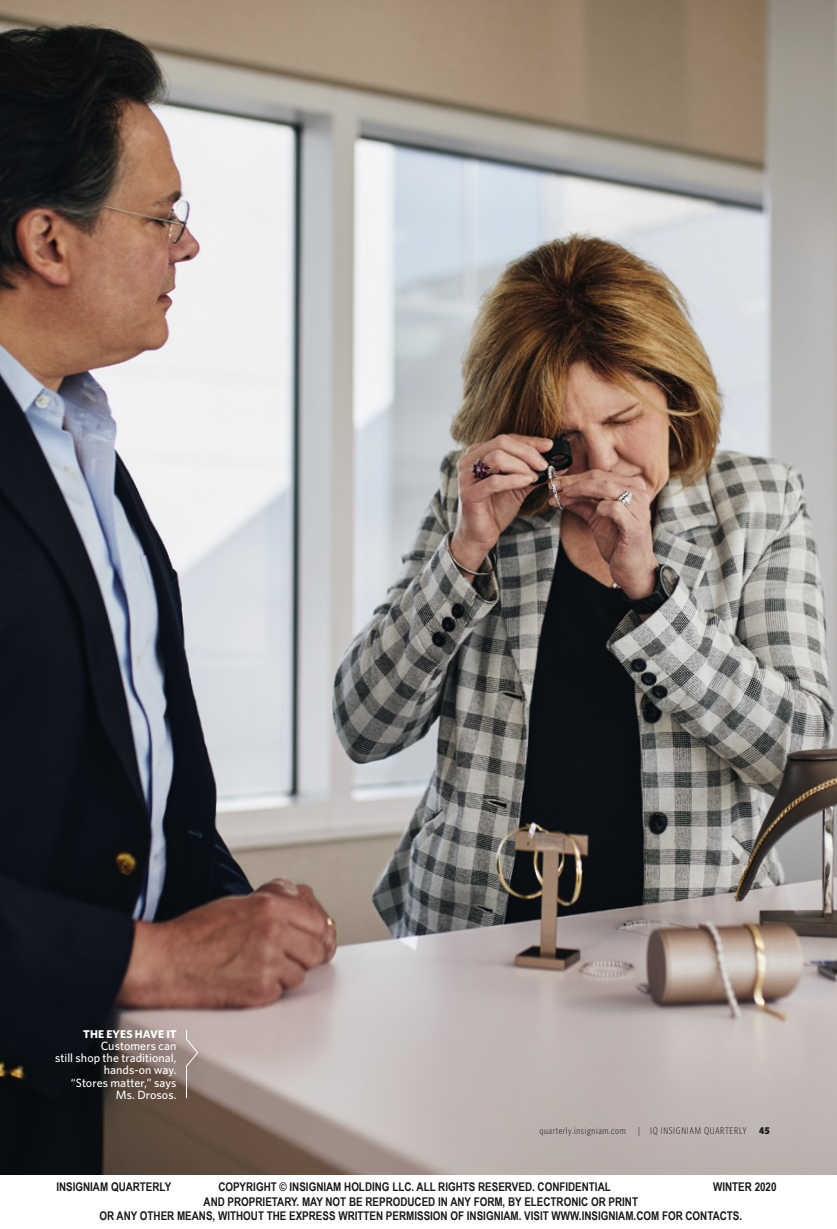
<style>
.page{position:relative;width:837px;height:1229px;background:#fff}
.page>*{position:absolute;margin:0;border:0;box-sizing:border-box;transform-origin:0 0}
.t1{font:700 12px "Arial Narrow";color:#1a1818}
.t2{font:500 12px/12px "Whitney HTF";letter-spacing:.005em;color:#fff;text-align:right}
.t3{font:700 11.25px "Whitney HTF";letter-spacing:.01em;color:#fff}
.t4{font:300 condensed 9.75px "Whitney HTF";letter-spacing:.07em;color:#1a1818}
.t5{font:900 condensed 9.75px "Whitney HTF";color:#1a1818}
</style>
<div class="page">
<img style="left:0;top:0;width:837px;height:1174px">
<div style="left:23px;top:991px;width:190px;height:146px;background:#1a1818;opacity:.5"></div>
<svg style="left:186px;top:1029px;width:13px;height:69px"></svg>
<p class="t3" style="left:83px;top:1027px;width:95px">THE EYES HAVE IT</p>
<p class="t2" style="left:55px;top:1040px;width:123px">Customers can<br>still shop the traditional, hands-on way.<br>“Stores matter,” says<br>Ms. Drosos.</p>
<p class="t4" style="left:539px;top:1125px;width:88px">quarterly.insigniam.com</p>
<p class="t4" style="left:638px;top:1125px;width:110px">| IQ INSIGNIAM QUARTERLY</p>
<p class="t5" style="left:759px;top:1125px;width:12px">45</p>
<p class="t1" style="left:56px;top:1177px;width:116px">INSIGNIAM QUARTERLY</p>
<p class="t1" style="left:218px;top:1177px;width:394px">COPYRIGHT © INSIGNIAM HOLDING LLC. ALL RIGHTS RESERVED. CONFIDENTIAL</p>
<p class="t1" style="left:713px;top:1177px;width:65px">WINTER 2020</p>
<p class="t1" style="left:204px;top:1192px;width:436px">AND PROPRIETARY. MAY NOT BE REPRODUCED IN ANY FORM, BY ELECTRONIC OR PRINT</p>
<p class="t1" style="left:99px;top:1206px;width:644px">OR ANY OTHER MEANS, WITHOUT THE EXPRESS WRITTEN PERMISSION OF INSIGNIAM. VISIT WWW.INSIGNIAM.COM FOR CONTACTS.</p>
</div>
